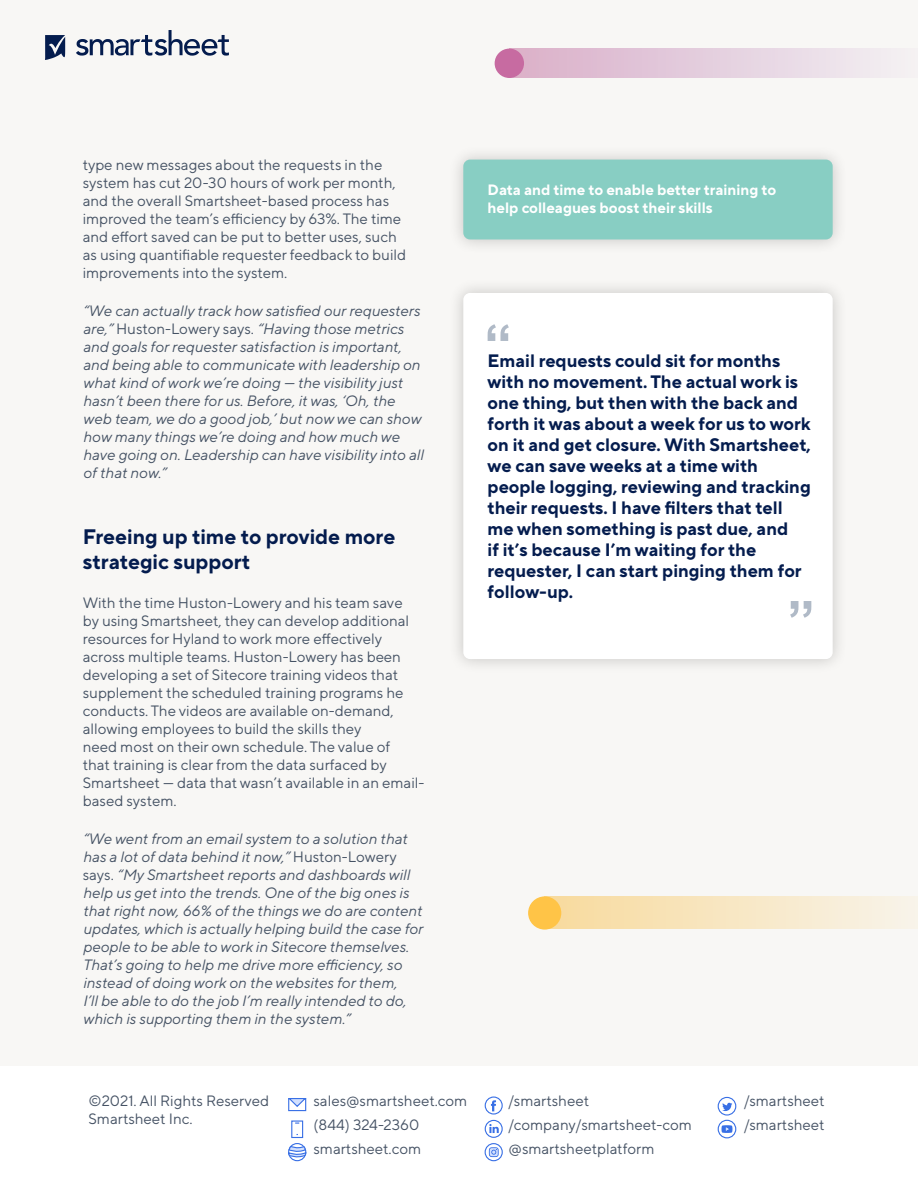
<style>
.page{position:relative;width:918px;height:1188px;background:#f8f7f5}
.page>*{position:absolute;margin:0;border:0;box-sizing:border-box;transform-origin:0 0}
.t1{font:700 21px/25.5px "TT Norms Pro";color:#041c4e}
.t2{font:700 18px/21px "TT Norms Pro";color:#041c4e}
.t3{font:15px/18px "TT Norms Pro";color:#455264}
.t4{font:italic 15px/18px "TT Norms Pro";color:#455264}
.t5{font:700 15px/18px "TT Norms Pro";color:#fff}
.s1{font-style:normal}
</style>
<div class="page">
<svg style="left:76px;top:30px;width:153px;height:26px"></svg>
<svg style="left:45px;top:35px;width:20px;height:25px"></svg>
<div style="left:495px;top:49px;width:29px;height:29px;background:#c76ba1;border-radius:50%"></div>
<div style="left:528px;top:896px;width:33px;height:34px;background:#ffc447;border-radius:50%"></div>
<div style="left:0;top:1067px;width:918px;height:121px;background:#fff"></div>
<div style="left:288px;top:1098px;width:18px;height:13px;border:1px solid #386fe5"></div>
<svg style="left:288px;top:1098px;width:19px;height:10px"></svg>
<svg style="left:291px;top:1120px;width:13px;height:19px"></svg>
<div style="left:288px;top:1143px;width:18px;height:18px;border:1px solid #386fe5;border-radius:50%"></div>
<svg style="left:288px;top:1145px;width:19px;height:14px"></svg>
<div style="left:485px;top:1096px;width:18px;height:19px;border:1px solid #386fe5;border-radius:50%"></div>
<svg style="left:491px;top:1100px;width:5px;height:11px"></svg>
<div style="left:485px;top:1120px;width:18px;height:18px;border:1px solid #386fe5;border-radius:50%"></div>
<svg style="left:489px;top:1124px;width:10px;height:9px"></svg>
<div style="left:485px;top:1143px;width:18px;height:18px;border:1px solid #386fe5;border-radius:50%"></div>
<svg style="left:489px;top:1147px;width:10px;height:10px"></svg>
<div style="left:718px;top:1097px;width:18px;height:19px;border:1px solid #386fe5;border-radius:50%"></div>
<svg style="left:722px;top:1103px;width:10px;height:8px"></svg>
<div style="left:718px;top:1120px;width:18px;height:18px;border:1px solid #386fe5;border-radius:50%"></div>
<svg style="left:722px;top:1125px;width:10px;height:8px"></svg>
<div style="left:448px;top:144px;width:400px;height:111px;background:#000;opacity:.2"></div>
<div style="left:463px;top:160px;width:370px;height:79px;background:#88cec3;border-radius:7px"></div>
<div style="left:448px;top:278px;width:400px;height:397px;background:#000;opacity:.2"></div>
<div style="left:463px;top:293px;width:370px;height:366px;background:#fff;border-radius:7px"></div>
<svg style="left:488px;top:324px;width:21px;height:17px"></svg>
<svg style="left:790px;top:601px;width:21px;height:17px"></svg>
<p class="t3" style="left:83px;top:154px;width:325px">type new messages about the requests in the system has cut 20-30 hours of work per month, and the overall Smartsheet-based process has improved the team’s efficiency by 63%. The time and effort saved can be put to better uses, such as using quantifiable requester feedback to build improvements into the system.</p>
<p class="t4" style="left:83px;top:300px;width:342px">“We can actually track how satisfied our requesters are,” <span class="s1">Huston-Lowery says.</span> “Having those metrics and goals for requester satisfaction is important, and being able to communicate with leadership on what kind of work we’re doing — the visibility just hasn’t been there for us. Before, it was, ‘Oh, the web team, we do a good job,’ but now we can show how many things we’re doing and how much we have going on. Leadership can have visibility into all of that now.”</p>
<p class="t1" style="left:83px;top:522px;width:314px">Freeing up time to provide more strategic support</p>
<p class="t3" style="left:83px;top:592px;width:343px">With the time Huston-Lowery and his team save<br>by using Smartsheet, they can develop additional resources for Hyland to work more effectively across multiple teams. Huston-Lowery has been developing a set of Sitecore training videos that supplement the scheduled training programs he conducts. The videos are available on-demand, allowing employees to build the skills they<br>need most on their own schedule. The value of<br>that training is clear from the data surfaced by Smartsheet — data that wasn’t available in an email&shy;based system.</p>
<p class="t4" style="left:83px;top:828px;width:342px">“We went from an email system to a solution that has a lot of data behind it now,” <span class="s1">Huston-Lowery says.</span> “My Smartsheet reports and dashboards will help us get into the trends. One of the big ones is that right now, 66% of the things we do are content updates, which is actually helping build the case for people to be able to work in Sitecore themselves.<br>That’s going to help me drive more efficiency, so instead of doing work on the websites for them,<br>I’ll be able to do the job I’m really intended to do, which is supporting them in the system.”</p>
<p class="t5" style="left:488px;top:179px;width:290px">Data and time to enable better training to help colleagues boost their skills</p>
<p class="t2" style="left:488px;top:349px;width:325px">Email requests could sit for months with no movement. The actual work is one thing, but then with the back and forth it was about a week for us to work on it and get closure. With Smartsheet, we can save weeks at a time with people logging, reviewing and tracking their requests. I have filters that tell me when something is past due, and<br>if it’s because I’m waiting for the requester, I can start pinging them for follow-up.</p>
<p class="t3" style="left:88px;top:1091px;width:182px">©2021. All Rights Reserved</p>
<p class="t3" style="left:88px;top:1109px;width:106px">Smartsheet Inc.</p>
<p class="t3" style="left:314px;top:1091px;width:155px">sales@smartsheet.com</p>
<p class="t3" style="left:314px;top:1115px;width:107px">(844) 324-2360</p>
<p class="t3" style="left:314px;top:1139px;width:109px">smartsheet.com</p>
<p class="t3" style="left:508px;top:1091px;width:82px">/smartsheet</p>
<p class="t3" style="left:508px;top:1115px;width:185px">/company/smartsheet-com</p>
<p class="t3" style="left:508px;top:1139px;width:147px">@smartsheetplatform</p>
<p class="t3" style="left:744px;top:1091px;width:82px">/smartsheet</p>
<p class="t3" style="left:744px;top:1115px;width:82px">/smartsheet</p>
</div>
